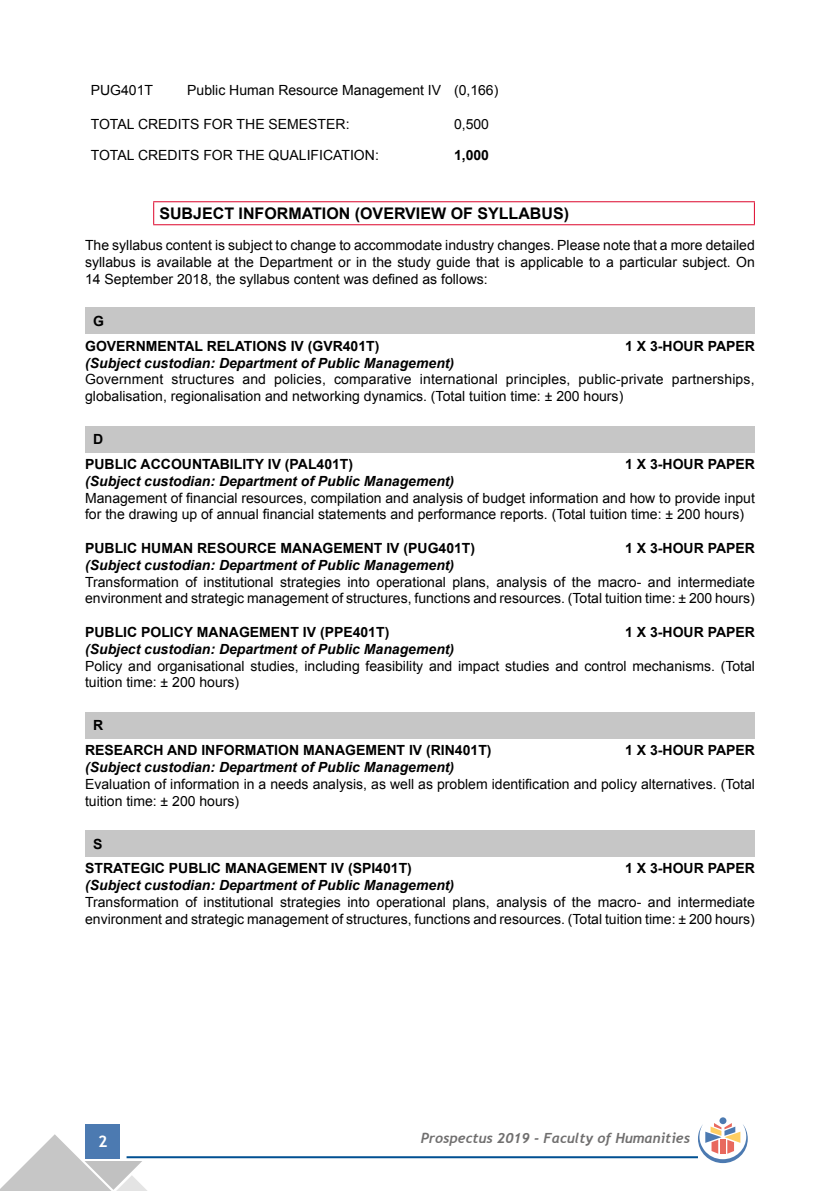
<style>
.page{position:relative;width:840px;height:1191px;background:#fff}
.page>*{position:absolute;margin:0;border:0;box-sizing:border-box;transform-origin:0 0}
.t1{font:700 16px "Arial";color:#000}
.t2{font:700 16px "Trebuchet MS";color:#fff}
.t3{font:14px/16.8px "Arial";color:#000}
.t4{font:700 14px/24.8px "Arial";color:#000}
.t5{font:italic 700 14px "Arial";color:#000}
.t6{font:italic 700 14px "Trebuchet";color:#706f6f}
</style>
<div class="page">
<div style="left:86px;top:1124px;width:34px;height:34px;background:#4c7ab1"></div>
<hr style="left:126px;top:1156px;width:571px;height:2px;background:#005092">
<svg style="left:0;top:1134px;width:148px;height:57px"></svg>
<div style="left:719px;top:1117px;width:7px;height:7px;background:#4c7ab1;border-radius:50%"></div>
<svg style="left:697px;top:1123px;width:50px;height:40px"></svg>
<hr style="left:153px;top:201px;width:601px;height:1px;background:#dd052b">
<svg style="left:153px;top:202px;width:1px;height:22px"></svg>
<svg style="left:753px;top:202px;width:1px;height:22px"></svg>
<hr style="left:153px;top:224px;width:601px;height:1px;background:#dd052b">
<div style="left:85px;top:308px;width:669px;height:26px;background:#c6c6c6"></div>
<div style="left:85px;top:426px;width:669px;height:26px;background:#c6c6c6"></div>
<div style="left:85px;top:712px;width:669px;height:26px;background:#c6c6c6"></div>
<div style="left:85px;top:830px;width:669px;height:26px;background:#c6c6c6"></div>
<p class="t3" style="left:91px;top:82px;width:64px">PUG401T</p>
<p class="t3" style="left:187px;top:82px;width:312px">Public Human Resource Management IV (0,166)</p>
<p class="t3" style="left:91px;top:115px;width:260px">TOTAL CREDITS FOR THE SEMESTER:</p>
<p class="t3" style="left:454px;top:115px;width:37px">0,500</p>
<p class="t3" style="left:91px;top:146px;width:289px">TOTAL CREDITS FOR THE QUALIFICATION:</p>
<p class="t4" style="left:454px;top:142px;width:37px">1,000</p>
<p class="t1" style="left:159px;top:202px;width:411px">SUBJECT INFORMATION (OVERVIEW OF SYLLABUS)</p>
<p class="t3" style="left:85px;top:237px;width:671px;text-align:justify">The syllabus content is subject to change to accommodate industry changes. Please note that a more detailed syllabus is available at the Department or in the study guide that is applicable to a particular subject. On 14 September 2018, the syllabus content was defined as follows:</p>
<p class="t4" style="left:85px;top:309px;width:296px;text-indent:8px">G<br>GOVERNMENTAL RELATIONS IV (GVR401T)</p>
<p class="t4" style="left:624px;top:333px;width:131px">1 X 3-HOUR PAPER</p>
<p class="t5" style="left:85px;top:353px;width:370px">(Subject custodian: Department of Public Management)</p>
<p class="t3" style="left:85px;top:371px;width:670px">Government structures and policies, comparative international principles, public-private partnerships, globalisation, regionalisation and networking dynamics. (Total tuition time: ± 200 hours)</p>
<p class="t4" style="left:85px;top:427px;width:269px;text-indent:8px">D<br>PUBLIC ACCOUNTABILITY IV (PAL401T)</p>
<p class="t4" style="left:624px;top:452px;width:131px">1 X 3-HOUR PAPER</p>
<p class="t5" style="left:85px;top:471px;width:370px">(Subject custodian: Department of Public Management)</p>
<p class="t3" style="left:85px;top:489px;width:671px">Management of financial resources, compilation and analysis of budget information and how to provide input for the drawing up of annual financial statements and performance reports. (Total tuition time: ± 200 hours)</p>
<p class="t4" style="left:85px;top:536px;width:391px">PUBLIC HUMAN RESOURCE MANAGEMENT IV (PUG401T)</p>
<p class="t4" style="left:624px;top:536px;width:131px">1 X 3-HOUR PAPER</p>
<p class="t5" style="left:85px;top:555px;width:370px">(Subject custodian: Department of Public Management)</p>
<p class="t3" style="left:85px;top:573px;width:671px">Transformation of institutional strategies into operational plans, analysis of the macro- and intermediate environment and strategic management of structures, functions and resources. (Total tuition time: ± 200 hours)</p>
<p class="t4" style="left:85px;top:620px;width:305px">PUBLIC POLICY MANAGEMENT IV (PPE401T)</p>
<p class="t4" style="left:624px;top:620px;width:131px">1 X 3-HOUR PAPER</p>
<p class="t5" style="left:85px;top:639px;width:370px">(Subject custodian: Department of Public Management)</p>
<p class="t3" style="left:85px;top:657px;width:671px">Policy and organisational studies, including feasibility and impact studies and control mechanisms. (Total tuition time: ± 200 hours)</p>
<p class="t4" style="left:85px;top:713px;width:408px;text-indent:8px">R<br>RESEARCH AND INFORMATION MANAGEMENT IV (RIN401T)</p>
<p class="t4" style="left:624px;top:738px;width:131px">1 X 3-HOUR PAPER</p>
<p class="t5" style="left:85px;top:757px;width:370px">(Subject custodian: Department of Public Management)</p>
<p class="t3" style="left:85px;top:775px;width:671px">Evaluation of information in a needs analysis, as well as problem identification and policy alternatives. (Total tuition time: ± 200 hours)</p>
<p class="t4" style="left:85px;top:831px;width:328px;text-indent:8px">S<br>STRATEGIC PUBLIC MANAGEMENT IV (SPI401T)</p>
<p class="t4" style="left:624px;top:856px;width:131px">1 X 3-HOUR PAPER</p>
<p class="t5" style="left:85px;top:876px;width:370px">(Subject custodian: Department of Public Management)</p>
<p class="t3" style="left:85px;top:893px;width:671px">Transformation of institutional strategies into operational plans, analysis of the macro- and intermediate environment and strategic management of structures, functions and resources. (Total tuition time: ± 200 hours)</p>
<p class="t2" style="left:98px;top:1131px;width:11px">2</p>
<p class="t6" style="left:420px;top:1129px;width:271px">Prospectus 2019 - Faculty of Humanities</p>
</div>
